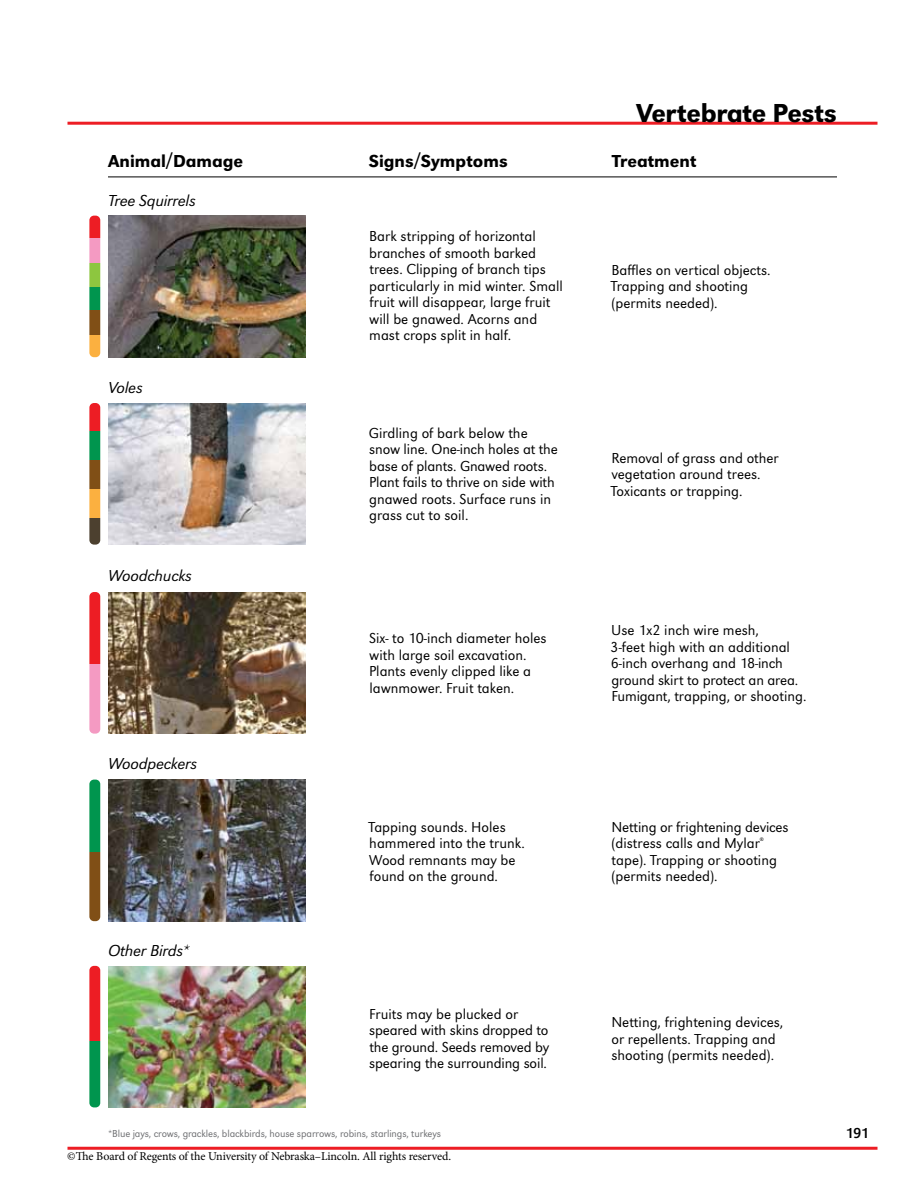
<style>
.page{position:relative;width:918px;height:1188px;background:#fff}
.page>*{position:absolute;margin:0;border:0;box-sizing:border-box;transform-origin:0 0}
.t1{font:500 27px "URW Grotesk T";letter-spacing:-.015em;color:#000}
.t2{font:500 18px "URW Grotesk T";color:#000}
.t3{font:italic 300 16.5px "URW Grotesk T";letter-spacing:-.01em;color:#000}
.t4{font:300 15px/16.5px "URW Grotesk T";color:#000}
.t5{font:15px "URW Grotesk T";color:#000}
.t6{font:12px "Minion Pro";letter-spacing:-.01em;color:#000}
.t7{font:300 10.5px "URW Grotesk T";letter-spacing:-.01em;color:#6d6e71}
.t8{font:300 5.25px "URW Grotesk T";color:#000}
</style>
<div class="page">
<svg style="left:89px;top:215px;width:20px;height:143px"></svg>
<svg style="left:89px;top:403px;width:12px;height:142px;background:#967547"></svg>
<svg style="left:89px;top:592px;width:12px;height:142px;background:#f16c80"></svg>
<svg style="left:89px;top:779px;width:20px;height:143px"></svg>
<svg style="left:89px;top:965px;width:12px;height:143px;background:#8c684e"></svg>
<hr style="left:68px;top:122px;width:810px;height:3px;background:#ed1d24">
<hr style="left:68px;top:1147px;width:810px;height:3px;background:#ed1d24">
<hr style="left:108px;top:177px;width:729px;height:1px;background:#000">
<img style="left:108px;top:966px;width:197px;height:142px">
<img style="left:108px;top:780px;width:197px;height:141px">
<img style="left:108px;top:592px;width:197px;height:142px">
<img style="left:108px;top:403px;width:197px;height:142px">
<img style="left:108px;top:216px;width:197px;height:141px">
<p class="t2" style="left:108px;top:151px;width:137px">Animal/Damage</p>
<p class="t3" style="left:108px;top:191px;width:89px">Tree Squirrels</p>
<p class="t3" style="left:108px;top:379px;width:36px">Voles</p>
<p class="t3" style="left:108px;top:566px;width:85px">Woodchucks</p>
<p class="t3" style="left:108px;top:754px;width:91px">Woodpeckers</p>
<h1 class="t1" style="left:636px;top:97px;width:202px">Vertebrate Pests</h1>
<p class="t2" style="left:369px;top:151px;width:141px">Signs/Symptoms</p>
<p class="t2" style="left:612px;top:151px;width:86px">Treatment</p>
<p class="t4" style="left:369px;top:228px;width:195px">Bark stripping of horizontal branches of smooth barked trees. Clipping of branch tips particularly in mid winter. Small fruit will disappear, large fruit will be gnawed. Acorns and mast crops split in half.</p>
<p class="t4" style="left:369px;top:425px;width:191px">Girdling of bark below the snow line. One-inch holes at the base of plants. Gnawed roots.<br>Plant fails to thrive on side with gnawed roots. Surface runs in grass cut to soil.</p>
<p class="t4" style="left:369px;top:630px;width:179px">Six- to 10-inch diameter holes with large soil excavation.<br>Plants evenly clipped like a lawnmower. Fruit taken.</p>
<p class="t4" style="left:368px;top:818px;width:158px">Tapping sounds. Holes hammered into the trunk.<br>Wood remnants may be found on the ground.</p>
<p class="t4" style="left:611px;top:261px;width:161px">Baffles on vertical objects.<br>Trapping and shooting (permits needed).</p>
<p class="t4" style="left:611px;top:449px;width:170px">Removal of grass and other vegetation around trees.<br>Toxicants or trapping.</p>
<p class="t4" style="left:611px;top:622px;width:197px">Use 1x2 inch wire mesh,<br>3-feet high with an additional<br>6-inch overhang and 18-inch ground skirt to protect an area.<br>Fumigant, trapping, or shooting.</p>
<p class="t4" style="left:611px;top:818px;width:179px">Netting or frightening devices (distress calls and Mylar</p>
<p class="t8" style="left:760px;top:836px;width:5px">®</p>
<p class="t4" style="left:611px;top:851px;width:167px">tape). Trapping or shooting (permits needed).</p>
<p class="t3" style="left:108px;top:942px;width:83px">Other Birds*</p>
<p class="t4" style="left:369px;top:1005px;width:182px">Fruits may be plucked or speared with skins dropped to the ground. Seeds removed by spearing the surrounding soil.</p>
<p class="t7" style="left:108px;top:1128px;width:334px">*Blue jays, crows, grackles, blackbirds, house sparrows, robins, starlings, turkeys</p>
<p class="t6" style="left:67px;top:1148px;width:385px">©The Board of Regents of the University of Nebraska–Lincoln. All rights reserved.</p>
<p class="t4" style="left:611px;top:1014px;width:173px">Netting, frightening devices, or repellents. Trapping and shooting (permits needed).</p>
<p class="t5" style="left:845px;top:1124px;width:25px">191</p>
</div>
